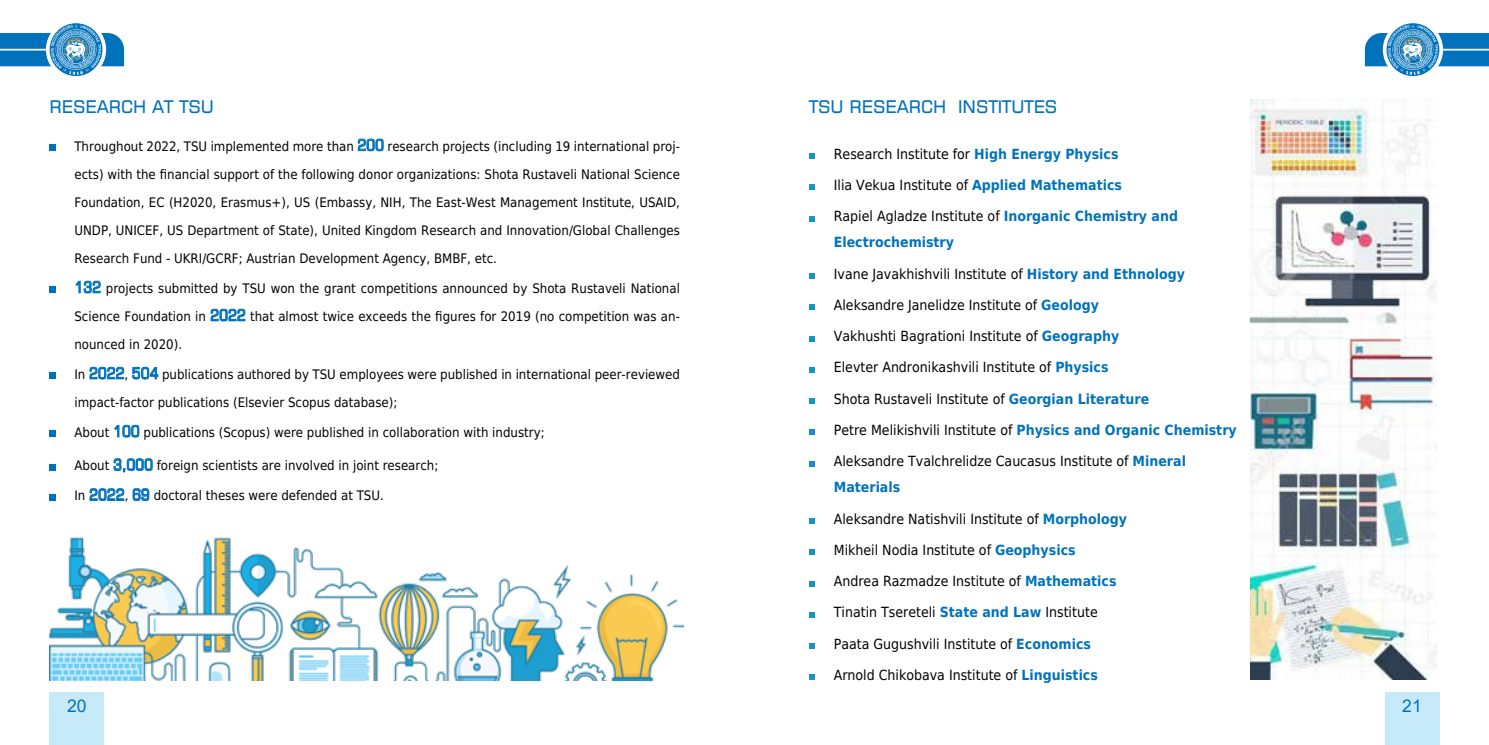
<style>
.page{position:relative;width:1489px;height:745px;background:#fff}
.page>*{position:absolute;margin:0;border:0;box-sizing:border-box;transform-origin:0 0}
.t1{font:17.5px "BPG Banner Caps";color:#0072bc}
.t2{font:17.5px "Arial";color:#0072bc}
.t3{font:14px/26.2px "DejaVu Sans Condensed";color:#000}
.t4{font:700 14px/26.2px "DejaVu Sans Condensed";color:#0072bc}
.t5{font:13.12px/28px "DejaVu Sans Condensed";color:#000;text-align:justify}
.s1{font-family:"BPG Extra Square Mtavruli";font-size:15.75px;color:#0072bc}
.s2{font-weight:700;color:#0072bc}
.s3{font-weight:400;color:#000}
</style>
<div class="page">
<div style="left:49px;top:692px;width:55px;height:52px;background:#c7eafb"></div>
<div style="left:1384px;top:692px;width:55px;height:52px;background:#c7eafb"></div>
<svg style="left:0;top:25px;width:124px;height:50px"></svg>
<svg style="left:1364px;top:25px;width:124px;height:50px"></svg>
<img style="left:50px;top:500px;width:633px;height:180px">
<svg style="left:50px;top:144px;width:6px;height:6px"></svg>
<svg style="left:50px;top:286px;width:6px;height:6px"></svg>
<svg style="left:50px;top:372px;width:6px;height:6px"></svg>
<svg style="left:50px;top:430px;width:6px;height:6px"></svg>
<div style="left:50px;top:463px;width:6px;height:7px;background:#0072bc"></div>
<div style="left:50px;top:493px;width:6px;height:7px;background:#0072bc"></div>
<svg style="left:809px;top:153px;width:5px;height:5px"></svg>
<svg style="left:809px;top:184px;width:5px;height:6px"></svg>
<svg style="left:809px;top:216px;width:5px;height:5px"></svg>
<svg style="left:809px;top:273px;width:5px;height:5px"></svg>
<svg style="left:809px;top:304px;width:5px;height:6px"></svg>
<svg style="left:809px;top:336px;width:5px;height:5px"></svg>
<svg style="left:809px;top:367px;width:5px;height:5px"></svg>
<svg style="left:809px;top:398px;width:5px;height:5px"></svg>
<svg style="left:809px;top:429px;width:5px;height:5px"></svg>
<svg style="left:809px;top:461px;width:5px;height:5px"></svg>
<svg style="left:809px;top:518px;width:5px;height:5px"></svg>
<svg style="left:809px;top:549px;width:5px;height:5px"></svg>
<svg style="left:809px;top:581px;width:5px;height:4px"></svg>
<svg style="left:809px;top:612px;width:5px;height:5px"></svg>
<svg style="left:809px;top:643px;width:5px;height:5px"></svg>
<svg style="left:809px;top:674px;width:5px;height:5px"></svg>
<img style="left:1250px;top:99px;width:186px;height:580px">
<h1 class="t1" style="left:50px;top:99px;width:166px">RESEARCH AT TSU</h1>
<h1 class="t1" style="left:809px;top:99px;width:250px">TSU RESEARCH INSTITUTES</h1>
<p class="t5" style="left:74px;top:131px;width:607px">Throughout 2022, TSU implemented more than <span class="s1">200</span> research projects (including 19 international proj&shy;ects) with the financial support of the following donor organizations: Shota Rustaveli National Science Foundation, EC (H2020, Erasmus+), US (Embassy, NIH, The East-West Management Institute, USAID, UNDP, UNICEF, US Department of State), United Kingdom Research and Innovation/Global Challenges Research Fund - UKRI/GCRF; Austrian Development Agency, BMBF, etc.</p>
<p class="t5" style="left:74px;top:273px;width:607px"><span class="s1">132</span> projects submitted by TSU won the grant competitions announced by Shota Rustaveli National Science Foundation in <span class="s1">2022</span> that almost twice exceeds the figures for 2019 (no competition was an&shy;nounced in 2020).</p>
<p class="t5" style="left:74px;top:359px;width:607px">In <span class="s1">2022</span>, <span class="s1">504</span> publications authored by TSU employees were published in international peer-reviewed impact-factor publications (Elsevier Scopus database);</p>
<p class="t5" style="left:74px;top:417px;width:471px">About <span class="s1">100</span> publications (Scopus) were published in collaboration with industry;</p>
<p class="t5" style="left:74px;top:451px;width:365px">About <span class="s1">3,000</span> foreign scientists are involved in joint research;</p>
<p class="t5" style="left:74px;top:481px;width:311px">In <span class="s1">2022</span>, <span class="s1">69</span> doctoral theses were defended at TSU.</p>
<p class="t3" style="left:833px;top:140px;width:286px">Research Institute for <span class="s2">High Energy Physics</span></p>
<p class="t3" style="left:833px;top:171px;width:290px">Ilia Vekua Institute of <span class="s2">Applied Mathematics</span></p>
<p class="t4" style="left:833px;top:202px;width:346px"><span class="s3">Rapiel Agladze Institute of</span> Inorganic Chemistry and<br>Electrochemistry</p>
<p class="t3" style="left:833px;top:260px;width:353px">Ivane Javakhishvili Institute of <span class="s2">History and Ethnology</span></p>
<p class="t3" style="left:833px;top:291px;width:267px">Aleksandre Janelidze Institute of <span class="s2">Geology</span></p>
<p class="t3" style="left:833px;top:322px;width:287px">Vakhushti Bagrationi Institute of <span class="s2">Geography</span></p>
<p class="t3" style="left:833px;top:353px;width:276px">Elevter Andronikashvili Institute of <span class="s2">Physics</span></p>
<p class="t3" style="left:833px;top:385px;width:317px">Shota Rustaveli Institute of <span class="s2">Georgian Literature</span></p>
<p class="t3" style="left:833px;top:416px;width:404px">Petre Melikishvili Institute of <span class="s2">Physics and Organic Chemistry</span></p>
<p class="t3" style="left:833px;top:447px;width:353px">Aleksandre Tvalchrelidze Caucasus Institute of <span class="s2">Mineral<br>Materials</span></p>
<p class="t3" style="left:833px;top:505px;width:295px">Aleksandre Natishvili Institute of <span class="s2">Morphology</span></p>
<p class="t3" style="left:833px;top:536px;width:243px">Mikheil Nodia Institute of <span class="s2">Geophysics</span></p>
<p class="t3" style="left:833px;top:567px;width:284px">Andrea Razmadze Institute of <span class="s2">Mathematics</span></p>
<p class="t3" style="left:833px;top:598px;width:265px">Tinatin Tsereteli <span class="s2">State and Law</span> Institute</p>
<p class="t3" style="left:833px;top:629px;width:259px">Paata Gugushvili Institute of <span class="s2">Economics</span></p>
<p class="t3" style="left:833px;top:661px;width:265px">Arnold Chikobava Institute of <span class="s2">Linguistics</span></p>
<h1 class="t2" style="left:67px;top:693px;width:21px">20</h1>
<h1 class="t2" style="left:1402px;top:693px;width:21px">21</h1>
</div>
